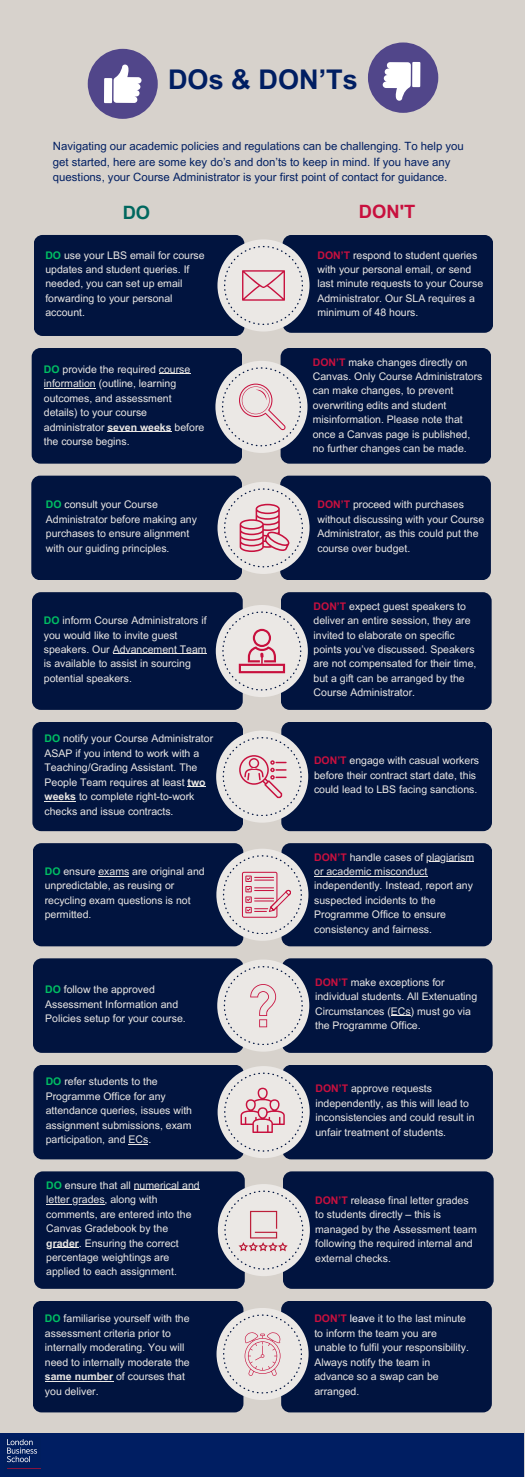
<style>
.page{position:relative;width:525px;height:1477px;background:#d7d2cc}
.page>*{position:absolute;margin:0;border:0;box-sizing:border-box;transform-origin:0 0}
.t1{font:700 27.12px "Arial MT Pro";color:#001e62}
.t2{font:700 18.38px "Arial MT Pro";color:#c8103e}
.t3{font:700 18.38px "Arial MT Pro";color:#00685f}
.t4{font:11.38px/15.8px "Arial MT Pro";color:#001e62}
.t5{font:10.5px/14.4px "Arial MT Pro";color:#ebe8e5}
.s1{font-weight:700;color:#00bf63}
.s2{font-weight:700;color:#c8103e}
.s3{font-weight:700}
.s4{color:#fff}
</style>
<div class="page">
<div style="left:0;top:1433px;width:524px;height:44px;background:#001e62"></div>
<img style="left:7px;top:1439px;width:33px;height:30px">
<div style="left:34px;top:1171px;width:211px;height:117px;background:#01143f;border-radius:9px"></div>
<div style="left:283px;top:1171px;width:210px;height:117px;background:#01143f;border-radius:9px"></div>
<div style="left:218px;top:1184px;width:92px;height:92px;background:#ebe8e5;border-radius:50%"></div>
<svg style="left:224px;top:1190px;width:79px;height:79px"></svg>
<img style="left:230px;top:1197px;width:66px;height:65px">
<hr style="left:134px;top:1189px;width:66px;height:1px;background:#ebe8e5">
<hr style="left:46px;top:1203px;width:59px;height:1px;background:#ebe8e5">
<hr style="left:46px;top:1247px;width:33px;height:1px;background:#ebe8e5">
<div style="left:33px;top:1065px;width:211px;height:94px;background:#01143f;border-radius:9px"></div>
<div style="left:282px;top:1065px;width:211px;height:94px;background:#01143f;border-radius:9px"></div>
<div style="left:218px;top:1066px;width:92px;height:92px;background:#ebe8e5;border-radius:50%"></div>
<svg style="left:224px;top:1072px;width:79px;height:79px"></svg>
<svg style="left:129px;top:1144px;width:19px;height:1px"></svg>
<div style="left:32px;top:592px;width:211px;height:118px;background:#01143f;border-radius:9px"></div>
<div style="left:281px;top:592px;width:211px;height:118px;background:#01143f;border-radius:9px"></div>
<div style="left:216px;top:605px;width:92px;height:92px;background:#ebe8e5;border-radius:50%"></div>
<svg style="left:222px;top:611px;width:79px;height:79px"></svg>
<hr style="left:113px;top:653px;width:94px;height:1px;background:#ebe8e5">
<div style="left:33px;top:843px;width:210px;height:103px;background:#01143f;border-radius:9px"></div>
<div style="left:282px;top:843px;width:210px;height:103px;background:#01143f;border-radius:9px"></div>
<div style="left:216px;top:848px;width:92px;height:93px;background:#ebe8e5;border-radius:50%"></div>
<svg style="left:223px;top:855px;width:79px;height:79px"></svg>
<hr style="left:98px;top:875px;width:31px;height:1px;background:#ebe8e5">
<hr style="left:426px;top:861px;width:48px;height:1px;background:#ebe8e5">
<hr style="left:314px;top:875px;width:113px;height:1px;background:#ebe8e5">
<div style="left:32px;top:722px;width:211px;height:109px;background:#01143f;border-radius:9px"></div>
<div style="left:281px;top:722px;width:211px;height:109px;background:#01143f;border-radius:9px"></div>
<div style="left:216px;top:730px;width:92px;height:92px;background:#ebe8e5;border-radius:50%"></div>
<svg style="left:223px;top:737px;width:78px;height:79px"></svg>
<svg style="left:188px;top:786px;width:18px;height:1px"></svg>
<hr style="left:45px;top:801px;width:31px;height:1px;background:#ebe8e5">
<div style="left:33px;top:1300px;width:210px;height:112px;background:#01143f;border-radius:9px"></div>
<div style="left:281px;top:1300px;width:211px;height:112px;background:#01143f;border-radius:9px"></div>
<div style="left:217px;top:1308px;width:92px;height:92px;background:#ebe8e5;border-radius:50%"></div>
<svg style="left:223px;top:1314px;width:79px;height:79px"></svg>
<hr style="left:45px;top:1380px;width:68px;height:1px;background:#ebe8e5">
<div style="left:32px;top:348px;width:210px;height:116px;background:#01143f;border-radius:9px"></div>
<div style="left:281px;top:348px;width:210px;height:116px;background:#01143f;border-radius:9px"></div>
<div style="left:215px;top:361px;width:93px;height:92px;background:#ebe8e5;border-radius:50%"></div>
<svg style="left:222px;top:367px;width:79px;height:79px"></svg>
<hr style="left:159px;top:373px;width:31px;height:1px;background:#ebe8e5">
<hr style="left:44px;top:388px;width:52px;height:1px;background:#ebe8e5">
<hr style="left:107px;top:431px;width:65px;height:1px;background:#ebe8e5">
<div style="left:34px;top:235px;width:210px;height:101px;background:#01143f;border-radius:9px"></div>
<div style="left:283px;top:235px;width:210px;height:98px;background:#01143f;border-radius:9px"></div>
<div style="left:217px;top:239px;width:93px;height:92px;background:#ebe8e5;border-radius:50%"></div>
<svg style="left:224px;top:246px;width:79px;height:79px"></svg>
<div style="left:88px;top:49px;width:70px;height:70px;background:#51468a;border-radius:50%"></div>
<svg style="left:104px;top:64px;width:38px;height:39px"></svg>
<div style="left:368px;top:42px;width:70px;height:71px;background:#51468a;border-radius:50%"></div>
<svg style="left:383px;top:62px;width:37px;height:39px"></svg>
<div style="left:33px;top:958px;width:211px;height:95px;background:#01143f;border-radius:9px"></div>
<div style="left:282px;top:958px;width:211px;height:95px;background:#01143f;border-radius:9px"></div>
<div style="left:217px;top:959px;width:92px;height:92px;background:#ebe8e5;border-radius:50%"></div>
<svg style="left:224px;top:966px;width:79px;height:79px"></svg>
<svg style="left:391px;top:1015px;width:20px;height:1px"></svg>
<div style="left:31px;top:476px;width:211px;height:104px;background:#01143f;border-radius:9px"></div>
<div style="left:280px;top:476px;width:211px;height:104px;background:#01143f;border-radius:9px"></div>
<div style="left:218px;top:482px;width:92px;height:92px;background:#ebe8e5;border-radius:50%"></div>
<svg style="left:224px;top:488px;width:79px;height:79px"></svg>
<p class="t1" style="left:168px;top:70px;width:191px">DOs &amp; DON’Ts</p>
<p class="t4" style="left:53px;top:139px;width:412px">Navigating our academic policies and regulations can be challenging. To help you get started, here are some key do’s and don’ts to keep in mind. If you have any questions, your Course Administrator is your first point of contact for guidance.</p>
<p class="t3" style="left:123px;top:205px;width:29px">DO</p>
<p class="t2" style="left:359px;top:205px;width:58px">DON'T</p>
<p class="t5" style="left:45px;top:249px;width:161px"><span class="s1">DO</span> use your LBS email for course updates and student queries. If needed, you can set up email forwarding to your personal account.</p>
<p class="t5" style="left:317px;top:249px;width:167px"><span class="s2">DON’T</span> respond to student queries with your personal email, or send last minute requests to your Course<br>Administrator. Our SLA requires a minimum of 48 hours.</p>
<p class="t5" style="left:44px;top:363px;width:162px"><span class="s1">DO</span> provide the required course information (outline, learning outcomes, and assessment details) to your course administrator <span class="s3">seven weeks</span> before the course begins.</p>
<p class="t5" style="left:313px;top:356px;width:171px"><span class="s2">DON’T</span> make changes directly on<br>Canvas. Only Course Administrators can make changes, to prevent overwriting edits and student misinformation. Please note that once a Canvas page is published, no further changes can be made.</p>
<p class="t5" style="left:46px;top:498px;width:153px"><span class="s1">DO</span> consult your Course<br>Administrator before making any purchases to ensure alignment with our guiding principles.</p>
<p class="t5" style="left:317px;top:498px;width:168px"><span class="s2">DON’T</span> proceed with purchases without discussing with your Course<br>Administrator, as this could put the course over budget.</p>
<p class="t5" style="left:44px;top:614px;width:164px"><span class="s1">DO</span> inform Course Administrators if you would like to invite guest speakers. Our Advancement Team is available to assist in sourcing potential speakers.</p>
<p class="t5" style="left:45px;top:733px;width:170px"><span class="s1">DO</span> notify your Course Administrator<br>ASAP if you intend to work with a<br>Teaching/Grading Assistant. The<br>People Team requires at least <span class="s3">two weeks</span> to complete right-to-work checks and issue contracts.</p>
<p class="t5" style="left:45px;top:865px;width:161px"><span class="s1">DO</span> ensure exams are original and unpredictable, as reusing or recycling exam questions is not permitted.</p>
<p class="t5" style="left:314px;top:600px;width:164px"><span class="s2">DON’T</span> expect guest speakers to deliver an entire session, they are invited to elaborate on specific points you’ve discussed. Speakers are not compensated for their time, but a gift can be arranged by the<br>Course Administrator.</p>
<p class="t5" style="left:314px;top:754px;width:167px"><span class="s2">DON’T</span> engage with casual workers before their contract start date, this could lead to LBS facing sanctions.</p>
<p class="t5" style="left:314px;top:851px;width:161px"><span class="s2">DON’T</span> handle cases of plagiarism</p>
<p class="t5" style="left:314px;top:865px;width:160px">or academic misconduct independently. Instead, report any suspected incidents to the<br>Programme Office to ensure consistency and fairness.</p>
<p class="t5" style="left:45px;top:983px;width:142px"><span class="s1">DO</span> follow the approved<br>Assessment Information and<br>Policies setup for your course.</p>
<p class="t5" style="left:315px;top:976px;width:164px"><span class="s2">DON’T</span> make exceptions for individual students. All Extenuating<br>Circumstances (ECs) must go via the Programme Office.</p>
<h2 class="t5" style="left:46px;top:1076px;width:148px"><span class="s1">DO</span> refer students to the<br>Programme Office for any attendance queries, issues with assignment submissions, exam participation, and ECs.</h2>
<h2 class="t5" style="left:315px;top:1083px;width:161px"><span class="s2">DON’T</span> approve requests independently, as this will lead to inconsistencies and could result in unfair treatment of students.</h2>
<p class="t5" style="left:46px;top:1179px;width:155px"><span class="s1">DO</span> ensure that all numerical and</p>
<p class="t5" style="left:46px;top:1193px;width:147px">letter grades, along with comments, are entered into the<br>Canvas Gradebook by the</p>
<h1 class="t5" style="left:46px;top:1237px;width:134px"><span class="s3">grader</span>. Ensuring the correct percentage weightings are applied to each assignment.</h1>
<p class="t5" style="left:315px;top:1194px;width:163px"><span class="s2">DON’T</span> release final letter grades to students directly – this is managed by the Assessment team following the required internal and external checks.</p>
<p class="t5" style="left:45px;top:1313px;width:146px"><span class="s1">DO</span> familiarise yourself with the assessment criteria prior to internally moderating. You will need to internally moderate the <span class="s3">same number</span> of courses that you deliver.</p>
<p class="t5" style="left:314px;top:1313px;width:156px"><span class="s2">DON’T</span> <span class="s4">leav</span>e it to the last minute to inform the team you are unable to fulfil your responsibility.<br>Always notify the team in advance so a swap can be arranged.</p>
</div>
